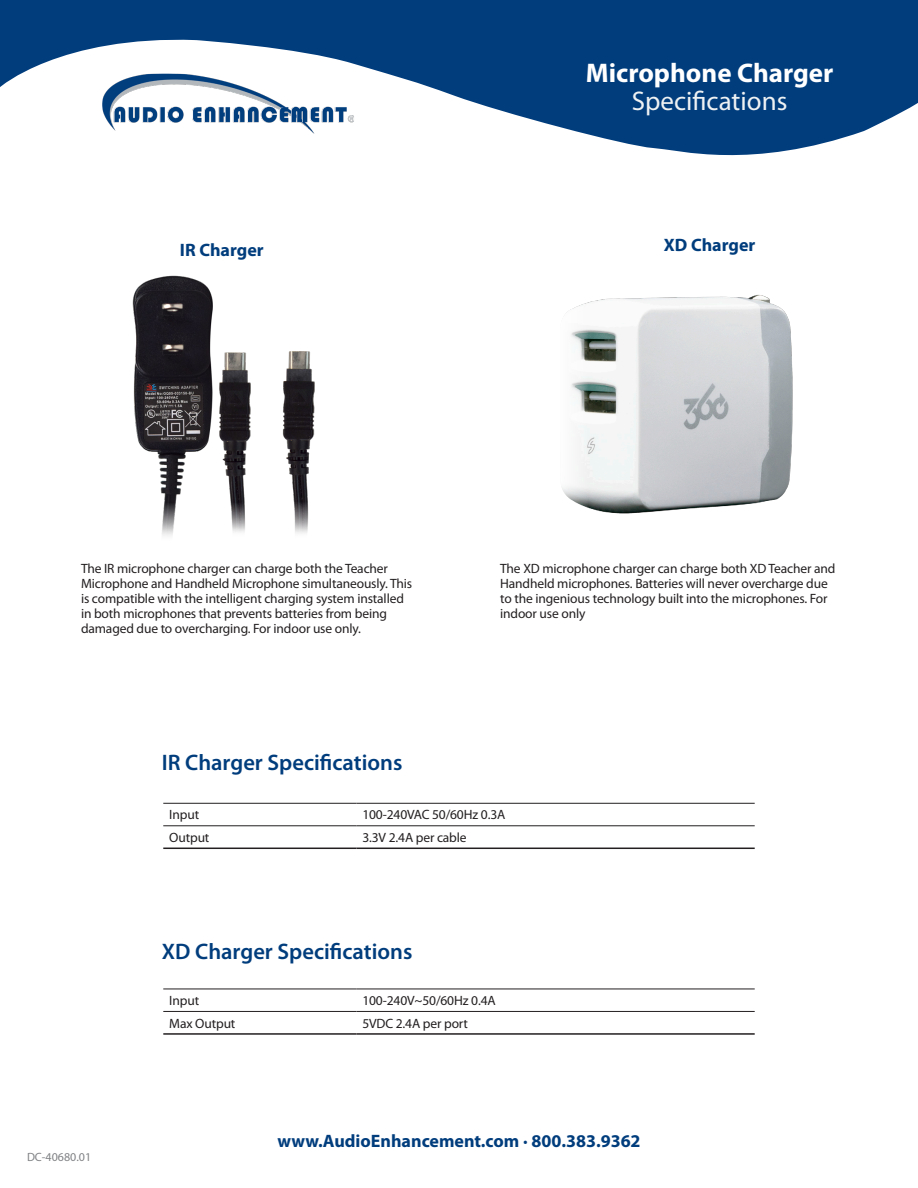
<style>
.page{position:relative;width:918px;height:1188px;background:#fff}
.page>*{position:absolute;margin:0;border:0;box-sizing:border-box;transform-origin:0 0}
.H1_1st{font:700 27px "Myriad Pro";color:#fff}
.H1_2nd{font:27px "Myriad Pro";color:#eff2f3}
.t1{font:600 22.5px "Myriad Pro";color:#013d7d}
.Body{font:700 18px "Myriad Pro";color:#013d7d}
.Body_Spec_copy{font:13.5px/15px "Myriad Pro";letter-spacing:-.01em;color:#231f20}
.t2{font:12px "Myriad Pro";color:#808285}
</style>
<div class="page">
<img style="left:562px;top:294px;width:231px;height:220px">
<svg style="left:0;top:0;width:918px;height:156px;fill:#013d7d"></svg>
<img style="left:102px;top:74px;width:252px;height:60px">
<img style="left:219px;top:351px;width:96px;height:182px">
<img style="left:132px;top:275px;width:81px;height:261px">
<hr style="left:163px;top:803px;width:193px;height:1px;background:#231f20">
<hr style="left:356px;top:803px;width:399px;height:1px;background:#231f20">
<hr style="left:163px;top:825px;width:193px;height:1px;background:#231f20">
<hr style="left:356px;top:825px;width:399px;height:1px;background:#231f20">
<hr style="left:163px;top:848px;width:193px;height:1px;background:#231f20">
<hr style="left:356px;top:848px;width:399px;height:1px;background:#231f20">
<hr style="left:163px;top:989px;width:193px;height:1px;background:#231f20">
<hr style="left:356px;top:989px;width:399px;height:1px;background:#231f20">
<hr style="left:163px;top:1011px;width:193px;height:1px;background:#231f20">
<hr style="left:356px;top:1011px;width:399px;height:1px;background:#231f20">
<hr style="left:163px;top:1033px;width:193px;height:2px;background:#231f20">
<hr style="left:356px;top:1033px;width:399px;height:2px;background:#231f20">
<p class="H1_1st" style="left:586px;top:55px;width:249px">Microphone Charger</p>
<p class="H1_2nd" style="left:632px;top:84px;width:157px">Specifications</p>
<p class="Body" style="left:180px;top:239px;width:85px">IR Charger</p>
<p class="Body" style="left:664px;top:234px;width:93px">XD Charger</p>
<p class="Body_Spec_copy" style="left:81px;top:560px;width:333px">The IR microphone charger can charge both the Teacher Microphone and Handheld Microphone simultaneously. This is compatible with the intelligent charging system installed in both microphones that prevents batteries from being damaged due to overcharging. For indoor use only.</p>
<p class="Body_Spec_copy" style="left:500px;top:560px;width:337px">The XD microphone charger can charge both XD Teacher and Handheld microphones. Batteries will never overcharge due to the ingenious technology built into the microphones. For indoor use only</p>
<h2 class="t1" style="left:162px;top:748px;width:242px">IR Charger Specifications</h2>
<p class="Body_Spec_copy" style="left:169px;top:807px;width:31px">Input</p>
<p class="Body_Spec_copy" style="left:362px;top:807px;width:145px">100-240VAC 50/60Hz 0.3A</p>
<p class="Body_Spec_copy" style="left:169px;top:830px;width:42px">Output</p>
<p class="Body_Spec_copy" style="left:362px;top:830px;width:106px">3.3V 2.4A per cable</p>
<h2 class="t1" style="left:162px;top:937px;width:252px">XD Charger Specifications</h2>
<p class="Body_Spec_copy" style="left:169px;top:993px;width:31px">Input</p>
<p class="Body_Spec_copy" style="left:362px;top:993px;width:135px">100-240V~50/60Hz 0.4A</p>
<p class="Body_Spec_copy" style="left:169px;top:1015px;width:68px">Max Output</p>
<p class="Body_Spec_copy" style="left:362px;top:1015px;width:107px">5VDC 2.4A per port</p>
<p class="t2" style="left:27px;top:1150px;width:66px">DC-40680.01</p>
<p class="Body" style="left:277px;top:1129px;width:365px">www.AudioEnhancement.com · 800.383.9362</p>
</div>
